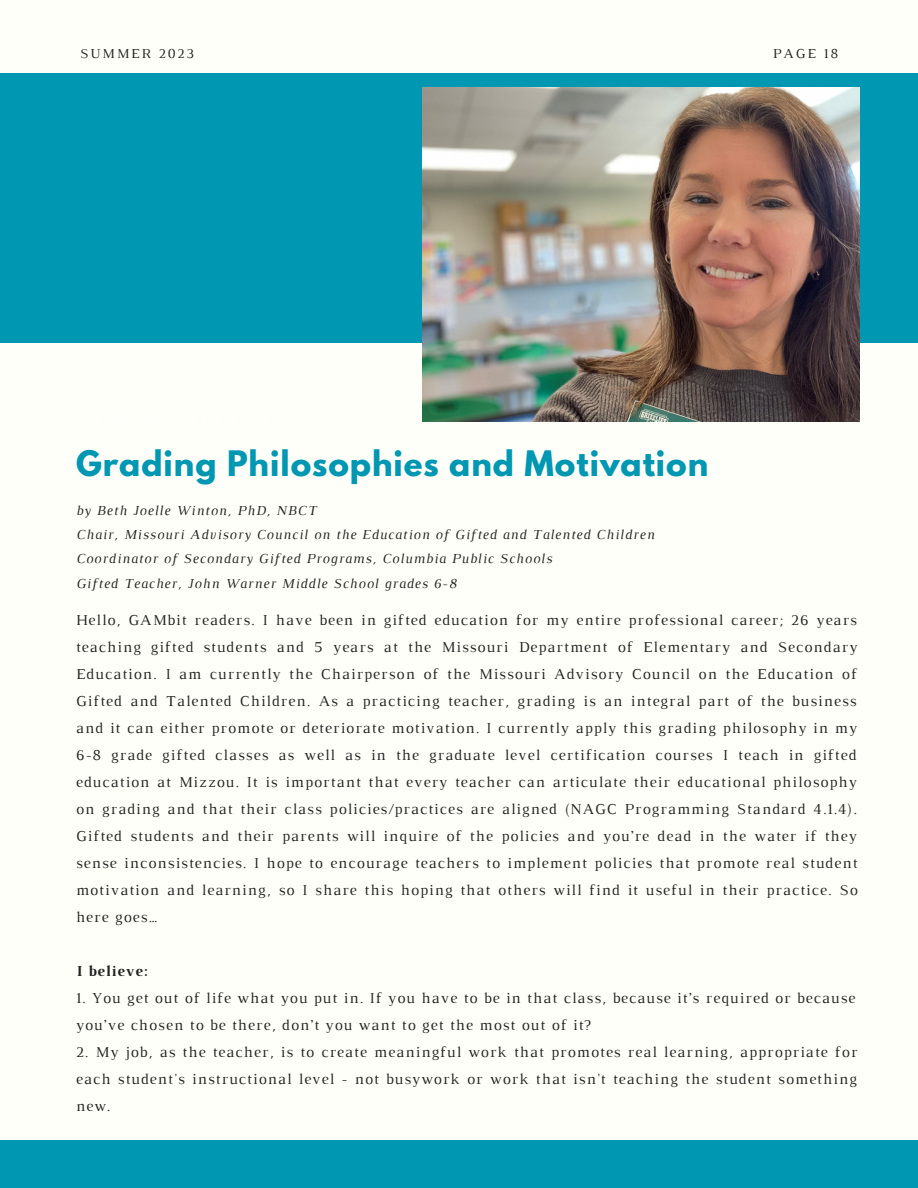
<style>
.page{position:relative;width:918px;height:1188px;background:#fffff9}
.page>*{position:absolute;margin:0;border:0;box-sizing:border-box;transform-origin:0 0}
.t1{font:700 31.2px "League Spartan";letter-spacing:.03em;color:#0097b2}
.t2{font:15.45px/27px "Luthier";letter-spacing:.07em;color:#222;text-align:justify}
.t3{font:700 15.45px "Luthier";letter-spacing:.07em;color:#222}
.t4{font:italic 13.95px "Luthier";letter-spacing:.07em;color:#222}
.t5{font:13.95px "Luthier";letter-spacing:.14em;color:#222}
</style>
<div class="page">
<div style="left:0;top:73px;width:918px;height:269px;background:#0097b2"></div>
<img style="left:423px;top:87px;width:436px;height:334px">
<div style="left:0;top:1141px;width:918px;height:47px;background:#0097b2"></div>
<p class="t5" style="left:80px;top:49px;width:115px">SUMMER 2023</p>
<p class="t5" style="left:773px;top:49px;width:67px">PAGE 18</p>
<p class="t1" style="left:76px;top:448px;width:634px">Grading Philosophies and Motivation</p>
<p class="t4" style="left:76px;top:505px;width:242px">by Beth Joelle Winton, PhD, NBCT</p>
<p class="t4" style="left:76px;top:529px;width:580px">Chair, Missouri Advisory Council on the Education of Gifted and Talented Children</p>
<p class="t4" style="left:76px;top:554px;width:477px">Coordinator of Secondary Gifted Programs, Columbia Public Schools</p>
<p class="t4" style="left:76px;top:578px;width:382px">Gifted Teacher, John Warner Middle School grades 6-8</p>
<p class="t2" style="left:76px;top:608px;width:783px">Hello, GAMbit readers. I have been in gifted education for my entire professional career; 26 years teaching gifted students and 5 years at the Missouri Department of Elementary and Secondary Education. I am currently the Chairperson of the Missouri Advisory Council on the Education of Gifted and Talented Children. As a practicing teacher, grading is an integral part of the business and it can either promote or deteriorate motivation. I currently apply this grading philosophy in my 6-8 grade gifted classes as well as in the graduate level certification courses I teach in gifted education at Mizzou. It is important that every teacher can articulate their educational philosophy on grading and that their class policies/practices are aligned (NAGC Programming Standard 4.1.4).<br>Gifted students and their parents will inquire of the policies and you’re dead in the water if they sense inconsistencies. I hope to encourage teachers to implement policies that promote real student motivation and learning, so I share this hoping that others will find it useful in their practice. So here goes…</p>
<p class="t3" style="left:76px;top:965px;width:73px">I believe:</p>
<p class="t2" style="left:76px;top:986px;width:781px">1. You get out of life what you put in. If you have to be in that class, because it’s required or because</p>
<p class="t2" style="left:76px;top:1013px;width:516px">you’ve chosen to be there, don’t you want to get the most out of it?</p>
<p class="t2" style="left:76px;top:1040px;width:783px">2. My job, as the teacher, is to create meaningful work that promotes real learning, appropriate for each student's instructional level - not busywork or work that isn't teaching the student something new.</p>
</div>
